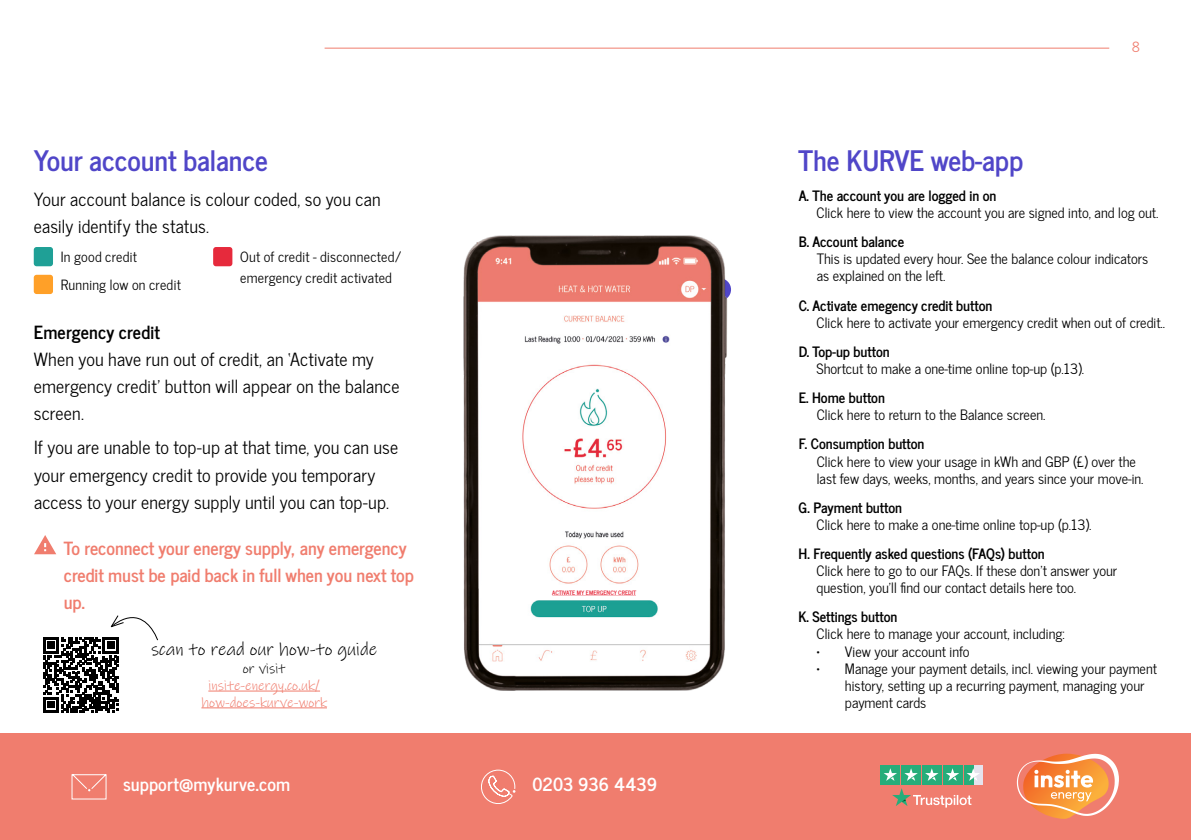
<style>
.page{position:relative;width:1191px;height:840px;background:#fff}
.page>*{position:absolute;margin:0;border:0;box-sizing:border-box;transform-origin:0 0}
.t1{font:700 28px "News Cycle";color:#5046c8}
.t2{font:18px/27px "News Cycle";letter-spacing:.01em;color:#000}
.t3{font:700 18px/27px "News Cycle";color:#f07d6e}
.t4{font:700 18px "News Cycle";letter-spacing:.005em;color:#fff}
.t5{font:18px "Ink Free";color:#000}
.t6{font:700 18px "News Cycle";letter-spacing:.01em;color:#000}
.t7{font:14.2px/17px "News Cycle";color:#000}
.t8{font:700 14.2px "News Cycle";color:#000}
.t9{font:14px/21px "News Cycle";letter-spacing:.02em;color:#000}
.t10{font:14px/16.8px "Ink Free";color:#f07d6e;text-align:center}
.t11{font:14px "Ink Free";color:#000}
.t12{font:14px "News Cycle";color:#f07d6e}
.t13{font:700 6px "News Cycle";color:#e62a3c}
</style>
<div class="page">
<div style="left:0;top:732px;width:1191px;height:107px;background:#f07d6e"></div>
<svg style="left:1017px;top:753px;width:102px;height:65px"></svg>
<svg style="left:481px;top:769px;width:34px;height:34px"></svg>
<svg style="left:892px;top:788px;width:79px;height:19px"></svg>
<div style="left:973px;top:764px;width:9px;height:19px;background:#e5e3ed"></div>
<div style="left:963px;top:764px;width:10px;height:19px;background:#27ad7a"></div>
<div style="left:880px;top:764px;width:20px;height:19px;background:#27ad7a"></div>
<div style="left:901px;top:764px;width:19px;height:19px;background:#27ad7a"></div>
<div style="left:922px;top:764px;width:19px;height:19px;background:#27ad7a"></div>
<div style="left:943px;top:764px;width:19px;height:19px;background:#27ad7a"></div>
<svg style="left:884px;top:768px;width:13px;height:12px"></svg>
<svg style="left:904px;top:768px;width:13px;height:12px"></svg>
<svg style="left:925px;top:768px;width:13px;height:12px"></svg>
<svg style="left:946px;top:768px;width:13px;height:12px"></svg>
<svg style="left:966px;top:767px;width:13px;height:13px"></svg>
<svg style="left:71px;top:774px;width:36px;height:25px"></svg>
<hr style="left:324px;top:48px;width:785px;height:1px;background:#f07d6e">
<img style="left:463px;top:235px;width:268px;height:456px">
<div style="left:480px;top:586px;width:228px;height:11px;background:#fff"></div>
<svg style="left:552px;top:595px;width:84px;height:1px"></svg>
<svg style="left:34px;top:535px;width:22px;height:19px"></svg>
<div style="left:213px;top:247px;width:19px;height:19px;background:#e62a3c;border-radius:3px"></div>
<div style="left:34px;top:274px;width:19px;height:20px;background:#ffa028;border-radius:3px"></div>
<div style="left:34px;top:247px;width:19px;height:19px;background:#1fa096;border-radius:3px"></div>
<hr style="left:208px;top:690px;width:112px;height:1px;background:#f07d6e">
<hr style="left:201px;top:707px;width:126px;height:1px;background:#f07d6e">
<svg style="left:43px;top:615px;width:115px;height:97px"></svg>
<h1 class="t1" style="left:34px;top:136px;width:236px">Your account balance</h1>
<h1 class="t1" style="left:798px;top:136px;width:226px">The KURVE web-app</h1>
<p class="t12" style="left:1132px;top:34px;width:10px">8</p>
<p class="t2" style="left:34px;top:185px;width:348px">Your account balance is colour coded, so you can easily identify the status.</p>
<p class="t9" style="left:61px;top:245px;width:78px">In good credit</p>
<p class="t9" style="left:61px;top:273px;width:121px">Running low on credit</p>
<p class="t9" style="left:240px;top:245px;width:163px">Out of credit - disconnected/ emergency credit activated</p>
<p class="t6" style="left:34px;top:316px;width:127px">Emergency credit</p>
<p class="t2" style="left:34px;top:345px;width:367px">When you have run out of credit, an ‘Activate my emergency credit’ button will appear on the balance screen.</p>
<p class="t2" style="left:34px;top:433px;width:366px">If you are unable to top-up at that time, you can use your emergency credit to provide you temporary access to your energy supply until you can top-up.</p>
<p class="t3" style="left:64px;top:532px;width:351px">To reconnect your energy supply, any emergency credit must be paid back in full when you next top up.</p>
<p class="t5" style="left:151px;top:636px;width:227px">scan to read our how-to guide</p>
<p class="t11" style="left:243px;top:658px;width:44px">or visit</p>
<p class="t10" style="left:201px;top:676px;width:127px">insite-energy.co.uk/ how-does-kurve-work</p>
<p class="t13" style="left:552px;top:587px;width:85px">ACTIVATE MY EMERGENCY CREDIT</p>
<p class="t4" style="left:123px;top:768px;width:169px">support@mykurve.com</p>
<p class="t4" style="left:532px;top:768px;width:126px">0203 936 4439</p>
<p class="t8" style="left:798px;top:183px;width:199px">A. The account you are logged in on</p>
<p class="t7" style="left:816px;top:203px;width:343px">Click here to view the account you are signed into, and log out.</p>
<p class="t8" style="left:799px;top:229px;width:107px">B. Account balance</p>
<p class="t7" style="left:816px;top:250px;width:333px">This is updated every hour. See the balance colour indicators as explained on the left.</p>
<p class="t8" style="left:798px;top:292px;width:195px">C. Activate emegency credit button</p>
<p class="t7" style="left:816px;top:313px;width:350px">Click here to activate your emergency credit when out of credit..</p>
<p class="t8" style="left:798px;top:339px;width:92px">D. Top-up button</p>
<p class="t7" style="left:816px;top:359px;width:269px">Shortcut to make a one-time online top-up (p.13).</p>
<p class="t8" style="left:798px;top:385px;width:88px">E. Home button</p>
<p class="t7" style="left:816px;top:405px;width:230px">Click here to return to the Balance screen.</p>
<p class="t8" style="left:798px;top:431px;width:127px">F. Consumption button</p>
<p class="t7" style="left:816px;top:452px;width:328px">Click here to view your usage in kWh and GBP (£) over the last few days, weeks, months, and years since your move-in.</p>
<p class="t8" style="left:798px;top:494px;width:105px">G. Payment button</p>
<p class="t7" style="left:816px;top:515px;width:276px">Click here to make a one-time online top-up (p.13).</p>
<p class="t8" style="left:798px;top:541px;width:247px">H. Frequently asked questions (FAQs) button</p>
<p class="t7" style="left:816px;top:561px;width:302px">Click here to go to our FAQs. If these don’t answer your question, you’ll find our contact details here too.</p>
<p class="t8" style="left:798px;top:604px;width:100px">K. Settings button</p>
<p class="t7" style="left:816px;top:624px;width:250px">Click here to manage your account, including:</p>
<p class="t7" style="left:816px;top:641px;width:154px">• View your account info</p>
<p class="t7" style="left:845px;top:658px;width:313px;text-indent:-28px">• Manage your payment details, incl. viewing your payment history, setting up a recurring payment, managing your payment cards</p>
</div>
